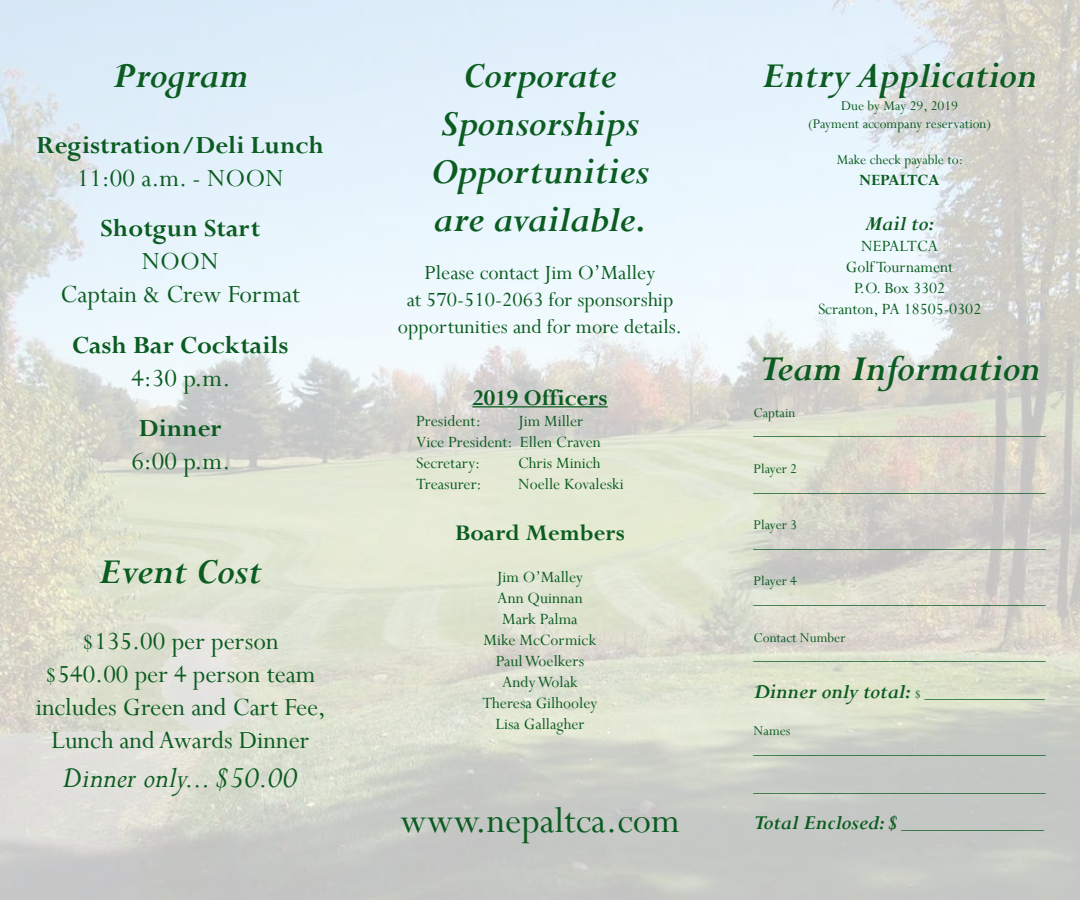
<style>
.page{position:relative;width:1080px;height:900px;background:#fff}
.page>*{position:absolute;margin:0;border:0;box-sizing:border-box;transform-origin:0 0}
.t1{font:italic 700 40px/48px "Perpetua";color:#0b5c20;text-align:center}
.t2{font:40px "Perpetua";color:#0b5c20}
.t3{font:italic 32.5px "Perpetua";color:#0b5c20}
.t4{font:27.5px/33px "Perpetua";color:#0b5c20;text-align:center}
.t5{font:700 27.5px "Perpetua";color:#0b5c20}
.t6{font:700 25px "Perpetua";color:#0b5c20}
.t7{font:22.5px/27px "Perpetua";color:#0b5c20;text-align:center}
.t8{font:italic 700 22.5px "Perpetua";color:#0b5c20}
.t9{font:17.5px/21px "Perpetua";color:#0b5c20;text-align:center}
.t10{font:700 17.5px "Perpetua";color:#0b5c20}
.t11{font:15px/18.8px "Perpetua";color:#0b5c20}
.s1{font-weight:700;font-style:italic;font-size:22.5px}
</style>
<div class="page">
<img style="left:0;top:0;width:1080px;height:900px">
<hr style="left:472px;top:406px;width:136px;height:1px;background:#0b5c20">
<h1 class="t1" style="left:112px;top:51px;width:137px">Program</h1>
<h3 class="t5" style="left:37px;top:128px;width:289px">Registration/Deli Lunch</h3>
<h3 class="t4" style="left:77px;top:161px;width:209px">11:00 a.m. - NOON</h3>
<h3 class="t5" style="left:100px;top:211px;width:161px">Shotgun Start</h3>
<h3 class="t4" style="left:61px;top:245px;width:241px">NOON<br>Captain &amp; Crew Format</h3>
<h3 class="t5" style="left:72px;top:328px;width:218px">Cash Bar Cocktails</h3>
<h3 class="t4" style="left:131px;top:361px;width:101px">4:30 p.m.</h3>
<h3 class="t5" style="left:139px;top:411px;width:84px">Dinner</h3>
<h3 class="t4" style="left:131px;top:444px;width:101px">6:00 p.m.</h3>
<h1 class="t1" style="left:99px;top:548px;width:164px">Event Cost</h1>
<h3 class="t4" style="left:36px;top:625px;width:292px">$135.00 per person<br>$540.00 per 4 person team includes Green and Cart Fee,<br>Lunch and Awards Dinner</h3>
<h2 class="t3" style="left:63px;top:758px;width:236px">Dinner only... $50.00</h2>
<h1 class="t1" style="left:431px;top:51px;width:220px">Corporate<br>Sponsorships<br>Opportunities are available.</h1>
<h3 class="t7" style="left:398px;top:259px;width:286px">Please contact Jim O’Malley<br>at 570-510-2063 for sponsorship opportunities and for more details.</h3>
<h3 class="t6" style="left:472px;top:382px;width:137px">2019 Officers</h3>
<p class="t9" style="left:416px;top:410px;width:66px">President:</p>
<p class="t9" style="left:416px;top:410px;width:186px;text-align:left;text-indent:102px">Jim Miller<br>Vice President: Ellen Craven<br>Secretary:</p>
<p class="t9" style="left:518px;top:452px;width:84px">Chris Minich</p>
<p class="t9" style="left:416px;top:473px;width:67px">Treasurer:</p>
<p class="t9" style="left:518px;top:473px;width:107px">Noelle Kovaleski</p>
<h3 class="t6" style="left:455px;top:517px;width:171px">Board Members</h3>
<p class="t9" style="left:482px;top:566px;width:117px">Jim O’Malley<br>Ann Quinnan<br>Mark Palma<br>Mike McCormick<br>Paul Woelkers<br>Andy Wolak<br>Theresa Gilhooley<br>Lisa Gallagher</p>
<h1 class="t2" style="left:400px;top:796px;width:281px">www.nepaltca.com</h1>
<h1 class="t1" style="left:762px;top:51px;width:276px">Entry Application</h1>
<p class="t11" style="left:808px;top:96px;width:185px;line-height:18px;text-align:center">Due by May 29, 2019<br>(Payment accompany reservation)</p>
<p class="t11" style="left:837px;top:150px;width:128px">Make check payable to:</p>
<p class="t10" style="left:860px;top:169px;width:82px">NEPALTCA</p>
<h3 class="t8" style="left:865px;top:209px;width:71px">Mail to:</h3>
<p class="t9" style="left:818px;top:235px;width:165px">NEPALTCA<br>Golf Tournament<br>P.O. Box 3302<br>Scranton, PA 18505-0302</p>
<h1 class="t1" style="left:759px;top:344px;width:283px">Team Information</h1>
<p class="t11" style="left:754px;top:403px;width:294px">Captain _______________________________________</p>
<p class="t11" style="left:754px;top:459px;width:294px">Player 2 _______________________________________</p>
<p class="t11" style="left:754px;top:515px;width:294px">Player 3 _______________________________________</p>
<p class="t11" style="left:754px;top:571px;width:294px">Player 4 _______________________________________</p>
<p class="t11" style="left:754px;top:628px;width:294px">Contact Number _______________________________________</p>
<p class="t11" style="left:754px;top:684px;width:293px"><span class="s1">Dinner only total:</span> $ ________________</p>
<p class="t11" style="left:754px;top:721px;width:294px">Names _______________________________________</p>
<p class="t11" style="left:754px;top:778px;width:294px">_______________________________________</p>
<p class="t11" style="left:754px;top:815px;width:292px"><span class="s1">Total Enclosed: $</span> ___________________</p>
</div>
